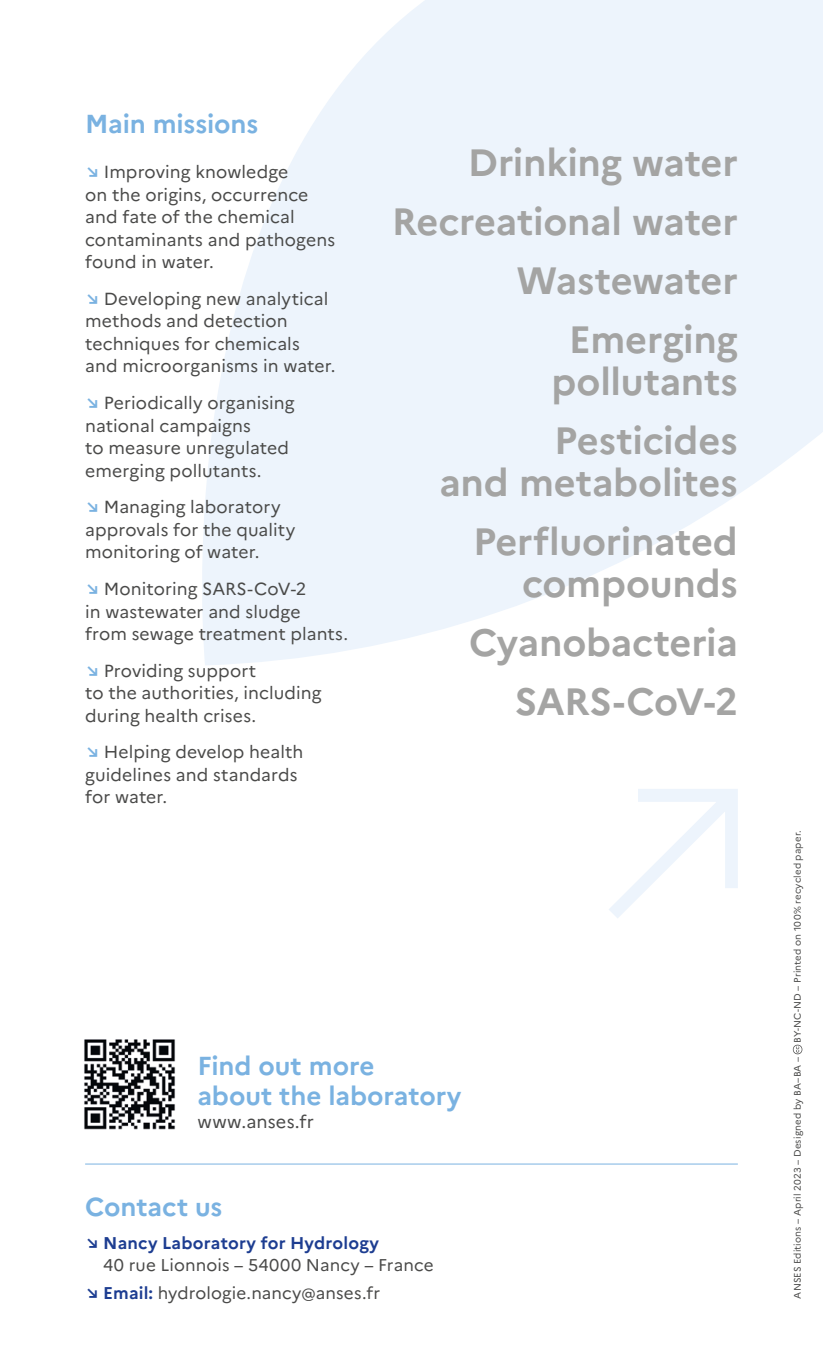
<style>
.page{position:relative;width:823px;height:1361px;background:#fff}
.page>*{position:absolute;margin:0;border:0;box-sizing:border-box;transform-origin:0 0}
.t1{font:700 38px/59px "Marianne";letter-spacing:-.005em;color:#a4a4a3;text-align:right}
.t2{font:700 26px/30px "Marianne";letter-spacing:-.005em;color:#7ab2e1}
.t3{font:18px "Marianne";letter-spacing:.01em;color:#4a4a49}
.t4{font:17.6px/22.6px "Marianne";letter-spacing:.005em;color:#4a4a49}
.t5{font:17px/27.6px "Marianne";letter-spacing:.01em;color:#4a4a49}
.t6{font:700 17px "Marianne";letter-spacing:.01em;color:#1d3d91}
.t7{font:9.6px "Marianne";letter-spacing:.015em;color:#4a4a49}
.s1{font-weight:700;color:#7ab2e1}
.s2{font-weight:700;color:#1d3d91}
</style>
<div class="page">
<hr style="left:85px;top:1163px;width:652px;height:1px;background:#7ab2e1">
<svg style="left:202px;top:0;width:620px;height:665px;fill:#edf4fc"></svg>
<svg style="left:609px;top:789px;width:128px;height:129px"></svg>
<img style="left:84px;top:1039px;width:92px;height:91px">
<svg style="left:792px;top:1044px;width:9px;height:10px"></svg>
<h2 class="t2" style="left:85px;top:107px;width:175px">Main missions</h2>
<p class="t4" style="left:85px;top:159px;width:251px"><span class="s1">↘</span> Improving knowledge<br>on the origins, occurrence and fate of the chemical contaminants and pathogens found in water.</p>
<p class="t4" style="left:85px;top:286px;width:252px"><span class="s1">↘</span> Developing new analytical methods and detection techniques for chemicals and microorganisms in water.</p>
<p class="t4" style="left:85px;top:390px;width:211px"><span class="s1">↘</span> Periodically organising national campaigns<br>to measure unregulated emerging pollutants.</p>
<p class="t4" style="left:85px;top:494px;width:211px"><span class="s1">↘</span> Managing laboratory approvals for the quality monitoring of water.</p>
<p class="t4" style="left:85px;top:576px;width:264px"><span class="s1">↘</span> Monitoring SARS-CoV-2<br>in wastewater and sludge<br>from sewage treatment plants.</p>
<p class="t4" style="left:85px;top:658px;width:238px"><span class="s1">↘</span> Providing support<br>to the authorities, including during health crises.</p>
<p class="t4" style="left:85px;top:739px;width:220px"><span class="s1">↘</span> Helping develop health guidelines and standards for water.</p>
<h1 class="t1" style="left:391px;top:130px;width:347px">Drinking water<br>Recreational water<br>Wastewater<br>Emerging</h1>
<h1 class="t1" style="left:551px;top:349px;width:188px;text-align:left">pollutants<br>Pesticides</h1>
<h1 class="t1" style="left:439px;top:450px;width:300px">and metabolites<br>Perfluorinated</h1>
<h1 class="t1" style="left:469px;top:551px;width:270px">compounds<br>Cyanobacteria<br>SARS-CoV-2</h1>
<h2 class="t2" style="left:197px;top:1049px;width:265px">Find out more<br>about the laboratory</h2>
<p class="t3" style="left:197px;top:1108px;width:118px">www.anses.fr</p>
<h2 class="t2" style="left:85px;top:1189px;width:139px">Contact us</h2>
<p class="t6" style="left:85px;top:1229px;width:295px">↘ Nancy Laboratory for Hydrology</p>
<p class="t5" style="left:85px;top:1249px;width:350px;text-indent:18px">40 rue Lionnois – 54000 Nancy – France <span class="s2">↘ Email:</span> hydrologie.nancy@anses.fr</p>
<p class="t7" style="left:789px;top:1043px;width:214px;rotate:-90deg">BY-NC-ND – Printed on 100% recycled paper.</p>
<p class="t7" style="left:789px;top:1298px;width:243px;rotate:-90deg">ANSES Editions – April 2023 – Designed by BA–BA –</p>
</div>
